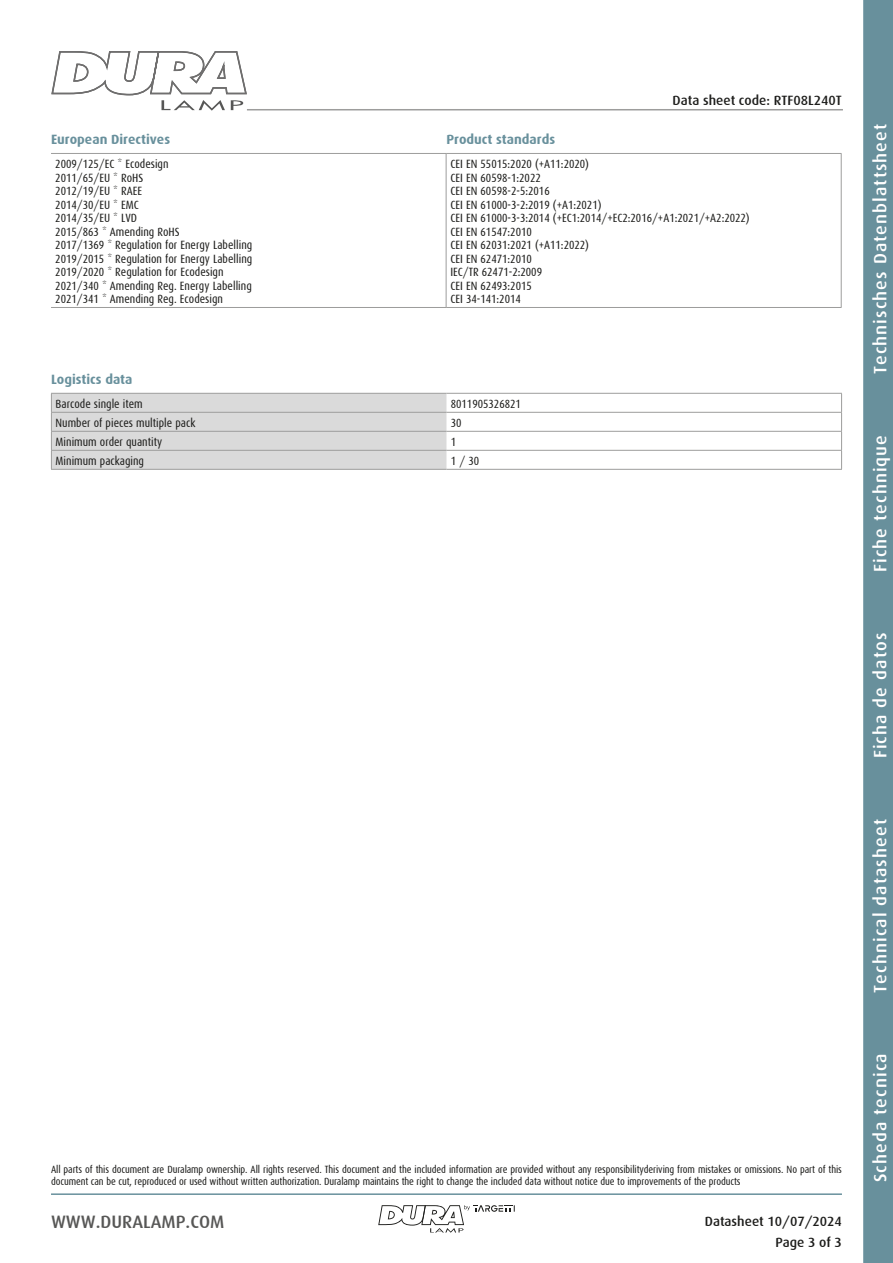
<style>
.page{position:relative;width:893px;height:1263px;background:#fff}
.page>*{position:absolute;margin:0;border:0;box-sizing:border-box;transform-origin:0 0}
.t1{font:500 18px "Dax";letter-spacing:.06em;color:#fff}
.t2{font:500 18px "Dax";color:#575756}
.t3{font:500 13.5px/21.3px "Dax";color:#1d1d1b;text-align:right}
.t4{font:700 13.5px "Dax";color:#68909c}
.t5{font:12px/13.5px "Dax Condensed";color:#1d1d1b}
.t6{font:10.5px/12px "Dax Condensed";letter-spacing:-.01em;color:#1d1d1b}
</style>
<div class="page">
<svg style="left:863px;top:0;width:30px;height:1263px;background:#6b929e"></svg>
<hr style="left:51px;top:1193px;width:791px;height:2px;background:#68909c">
<svg style="left:51px;top:51px;width:197px;height:60px"></svg>
<svg style="left:378px;top:1205px;width:137px;height:28px"></svg>
<hr style="left:247px;top:109px;width:596px;height:1px;background:#9d9d9c">
<hr style="left:446px;top:153px;width:396px;height:1px;background:#9d9d9c">
<hr style="left:841px;top:154px;width:1px;height:153px;background:#9d9d9c">
<hr style="left:446px;top:307px;width:396px;height:1px;background:#9d9d9c">
<hr style="left:51px;top:153px;width:395px;height:1px;background:#9d9d9c">
<hr style="left:446px;top:154px;width:1px;height:153px;background:#9d9d9c">
<hr style="left:51px;top:307px;width:395px;height:1px;background:#9d9d9c">
<hr style="left:446px;top:393px;width:396px;height:1px;background:#9d9d9c">
<hr style="left:446px;top:412px;width:396px;height:1px;background:#9d9d9c">
<hr style="left:446px;top:431px;width:396px;height:1px;background:#9d9d9c">
<hr style="left:446px;top:450px;width:396px;height:1px;background:#9d9d9c">
<svg style="left:841px;top:394px;width:1px;height:75px"></svg>
<hr style="left:446px;top:469px;width:396px;height:1px;background:#9d9d9c">
<svg style="left:51px;top:393px;width:395px;height:76px;background:#d6d6d6"></svg>
<hr style="left:51px;top:469px;width:395px;height:1px;background:#9d9d9c">
<p class="t3" style="left:673px;top:90px;width:171px">Data sheet code: RTF08L240T</p>
<p class="t4" style="left:51px;top:132px;width:121px">European Directives</p>
<p class="t4" style="left:446px;top:132px;width:110px">Product standards</p>
<p class="t5" style="left:55px;top:157px;width:198px">2009/125/EC * Ecodesign<br>2011/65/EU * RoHS<br>2012/19/EU * RAEE<br>2014/30/EU * EMC<br>2014/35/EU * LVD<br>2015/863 * Amending RoHS<br>2017/1369 * Regulation for Energy Labelling<br>2019/2015 * Regulation for Energy Labelling<br>2019/2020 * Regulation for Ecodesign<br>2021/340 * Amending Reg. Energy Labelling<br>2021/341 * Amending Reg. Ecodesign</p>
<p class="t5" style="left:450px;top:157px;width:301px">CEI EN 55015:2020 (+A11:2020)<br>CEI EN 60598-1:2022<br>CEI EN 60598-2-5:2016<br>CEI EN 61000-3-2:2019 (+A1:2021)<br>CEI EN 61000-3-3:2014 (+EC1:2014/+EC2:2016/+A1:2021/+A2:2022)<br>CEI EN 61547:2010<br>CEI EN 62031:2021 (+A11:2022)<br>CEI EN 62471:2010<br>IEC/TR 62471-2:2009<br>CEI EN 62493:2015<br>CEI 34-141:2014</p>
<p class="t4" style="left:51px;top:372px;width:83px">Logistics data</p>
<p class="t5" style="left:56px;top:397px;width:89px">Barcode single item</p>
<p class="t5" style="left:451px;top:397px;width:72px">8011905326821</p>
<p class="t5" style="left:56px;top:416px;width:141px">Number of pieces multiple pack</p>
<p class="t5" style="left:451px;top:416px;width:12px">30</p>
<p class="t5" style="left:56px;top:435px;width:108px">Minimum order quantity</p>
<p class="t5" style="left:451px;top:435px;width:7px">1</p>
<p class="t5" style="left:56px;top:454px;width:90px">Minimum packaging</p>
<p class="t5" style="left:451px;top:454px;width:30px">1 / 30</p>
<p class="t6" style="left:51px;top:1163px;width:792px">All parts of this document are Duralamp ownership. All rights reserved. This document and the included information are provided without any responsibilityderiving from mistakes or omissions. No part of this document can be cut, reproduced or used without written authorization. Duralamp maintains the right to change the included data without notice due to improvements of the products</p>
<h1 class="t2" style="left:51px;top:1212px;width:175px">WWW.DURALAMP.COM</h1>
<p class="t3" style="left:705px;top:1211px;width:139px">Datasheet 10/07/2024<br>Page 3 of 3</p>
<h1 class="t1" style="left:870px;top:374px;width:252px;rotate:-90deg">Technisches Datenblattsheet</h1>
<h1 class="t1" style="left:870px;top:572px;width:139px;rotate:-90deg">Fiche technique</h1>
<h1 class="t1" style="left:870px;top:758px;width:127px;rotate:-90deg">Ficha de datos</h1>
<h1 class="t1" style="left:870px;top:993px;width:175px;rotate:-90deg">Technical datasheet</h1>
<h1 class="t1" style="left:870px;top:1182px;width:130px;rotate:-90deg">Scheda tecnica</h1>
</div>
